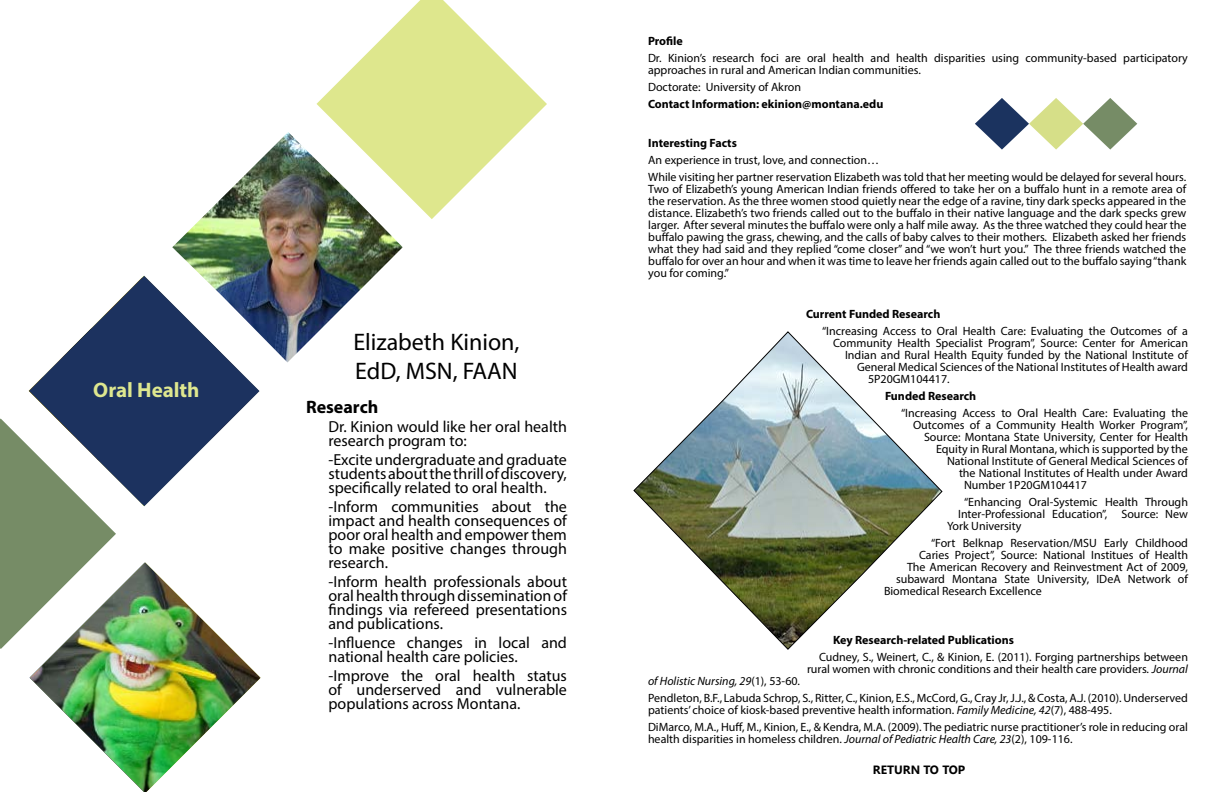
<style>
.page{position:relative;width:1224px;height:792px;background:#fff}
.page>*{position:absolute;margin:0;border:0;box-sizing:border-box;transform-origin:0 0}
.t1{font:24px/28.8px "Myriad Pro";color:#000}
.t2{font:700 21px "Myriad Pro";color:#dee78f}
.t3{font:700 18px "Myriad Pro";color:#000}
.t4{font:16px/14px "Myriad Pro";color:#000;text-align:justify}
.t5{font:12px/12px "Myriad Pro";color:#000}
.t6{font:700 12px "Myriad Pro";color:#000}
.t7{font:700 12px "Nirmala UI";color:#000}
.s1{font-style:italic}
</style>
<div class="page">
<svg style="left:317px;top:0;width:230px;height:219px;fill:#dee78d"></svg>
<img style="left:172px;top:132px;width:231px;height:230px">
<svg style="left:0;top:419px;width:116px;height:230px;background:#899c7b"></svg>
<img style="left:30px;top:563px;width:231px;height:229px">
<svg style="left:29px;top:276px;width:230px;height:230px;fill:#1c335f"></svg>
<svg style="left:633px;top:331px;width:310px;height:319px"></svg>
<svg style="left:975px;top:98px;width:162px;height:52px"></svg>
<h2 class="t2" style="left:93px;top:376px;width:108px">Oral Health</h2>
<h1 class="t1" style="left:353px;top:327px;width:168px">Elizabeth Kinion,<br>EdD, MSN, FAAN</h1>
<h3 class="t3" style="left:306px;top:395px;width:74px">Research</h3>
<h3 class="t4" style="left:328px;top:419px;width:240px">Dr. Kinion would like her oral health research program to:</h3>
<h3 class="t4" style="left:328px;top:452px;width:240px">-Excite undergraduate and graduate students about the thrill of discovery, specifically related to oral health.</h3>
<h3 class="t4" style="left:328px;top:499px;width:240px">-Inform communities about the impact and health consequences of poor oral health and empower them to make positive changes through research.</h3>
<h3 class="t4" style="left:328px;top:574px;width:240px">-Inform health professionals about oral health through dissemination of findings via refereed presentations and publications.</h3>
<h3 class="t4" style="left:328px;top:635px;width:240px">-Influence changes in local and national health care policies.</h3>
<h3 class="t4" style="left:328px;top:668px;width:240px">-Improve the oral health status of underserved and vulnerable populations across Montana.</h3>
<p class="t6" style="left:648px;top:33px;width:36px">Profile</p>
<p class="t5" style="left:648px;top:51px;width:541px">Dr. Kinion’s research foci are oral health and health disparities using community-based participatory approaches in rural and American Indian communities.</p>
<p class="t5" style="left:648px;top:80px;width:155px">Doctorate: University of Akron</p>
<p class="t6" style="left:648px;top:96px;width:237px">Contact Information: ekinion@montana.edu</p>
<p class="t6" style="left:648px;top:136px;width:90px">Interesting Facts</p>
<p class="t5" style="left:648px;top:152px;width:539px;line-height:17px">An experience in trust, love, and connection…<br>While visiting her partner reservation Elizabeth was told that her meeting would be delayed for several hours.</p>
<p class="t5" style="left:648px;top:183px;width:540px;text-align:justify">Two of Elizabeth’s young American Indian friends offered to take her on a buffalo hunt in a remote area of the reservation. As the three women stood quietly near the edge of a ravine, tiny dark specks appeared in the distance. Elizabeth’s two friends called out to the buffalo in their native language and the dark specks grew larger. After several minutes the buffalo were only a half mile away. As the three watched they could hear the buffalo pawing the grass, chewing, and the calls of baby calves to their mothers. Elizabeth asked her friends what they had said and they replied “come closer” and “we won’t hurt you.” The three friends watched the buffalo for over an hour and when it was time to leave her friends again called out to the buffalo saying “thank you for coming.”</p>
<p class="t6" style="left:806px;top:306px;width:136px">Current Funded Research</p>
<p class="t5" style="left:822px;top:325px;width:367px">“Increasing Access to Oral Health Care: Evaluating the Outcomes of a</p>
<p class="t5" style="left:833px;top:337px;width:357px">Community Health Specialist Program”, Source: Center for American</p>
<p class="t5" style="left:845px;top:349px;width:345px">Indian and Rural Health Equity funded by the National Institute of</p>
<p class="t5" style="left:857px;top:361px;width:333px">General Medical Sciences of the National Institutes of Health award</p>
<p class="t5" style="left:868px;top:373px;width:83px">5P20GM104417.</p>
<p class="t6" style="left:885px;top:388px;width:93px">Funded Research</p>
<p class="t5" style="left:901px;top:407px;width:289px">“Increasing Access to Oral Health Care: Evaluating the</p>
<p class="t5" style="left:913px;top:419px;width:276px">Outcomes of a Community Health Worker Program”,</p>
<p class="t5" style="left:924px;top:431px;width:265px">Source: Montana State University, Center for Health</p>
<p class="t5" style="left:936px;top:443px;width:253px">Equity in Rural Montana, which is supported by the</p>
<p class="t5" style="left:947px;top:455px;width:243px">National Institute of General Medical Sciences of</p>
<p class="t5" style="left:959px;top:467px;width:231px">the National Institutes of Health under Award</p>
<p class="t5" style="left:964px;top:479px;width:125px">Number 1P20GM104417</p>
<p class="t5" style="left:964px;top:496px;width:226px">“Enhancing Oral-Systemic Health Through</p>
<p class="t5" style="left:958px;top:508px;width:231px">Inter-Professional Education”, Source: New</p>
<p class="t5" style="left:947px;top:520px;width:76px">York University</p>
<p class="t5" style="left:931px;top:537px;width:259px">“Fort Belknap Reservation/MSU Early Childhood</p>
<p class="t5" style="left:919px;top:549px;width:271px">Caries Project”, Source: National Institues of Health</p>
<p class="t5" style="left:907px;top:561px;width:282px">The American Recovery and Reinvestment Act of 2009,</p>
<p class="t5" style="left:896px;top:573px;width:293px">subaward Montana State University, IDeA Network of</p>
<p class="t5" style="left:884px;top:585px;width:159px">Biomedical Research Excellence</p>
<p class="t6" style="left:833px;top:632px;width:182px">Key Research-related Publications</p>
<p class="t5" style="left:807px;top:651px;width:382px;text-align:right">Cudney, S., Weinert, C., &amp; Kinion, E. (2011). Forging partnerships between rural women with chronic conditions and their health care providers. <span class="s1">Journal</span></p>
<p class="t5" style="left:648px;top:672px;width:542px;line-height:17px"><span class="s1">of Holistic Nursing, 29</span>(1), 53-60.<br>Pendleton, B.F., Labuda Schrop, S., Ritter, C., Kinion, E.S., McCord, G., Cray Jr, J.J., &amp; Costa, A.J. (2010). Underserved</p>
<p class="t5" style="left:648px;top:701px;width:542px;line-height:17px">patients’ choice of kiosk-based preventive health information. <span class="s1">Family Medicine, 42</span>(7), 488-495.<br>DiMarco, M.A., Huff, M., Kinion, E., &amp; Kendra, M.A. (2009). The pediatric nurse practitioner’s role in reducing oral</p>
<p class="t5" style="left:648px;top:733px;width:426px">health disparities in homeless children. <span class="s1">Journal of Pediatric Health Care, 23</span>(2), 109-116.</p>
<p class="t7" style="left:873px;top:760px;width:94px">RETURN TO TOP</p>
</div>
